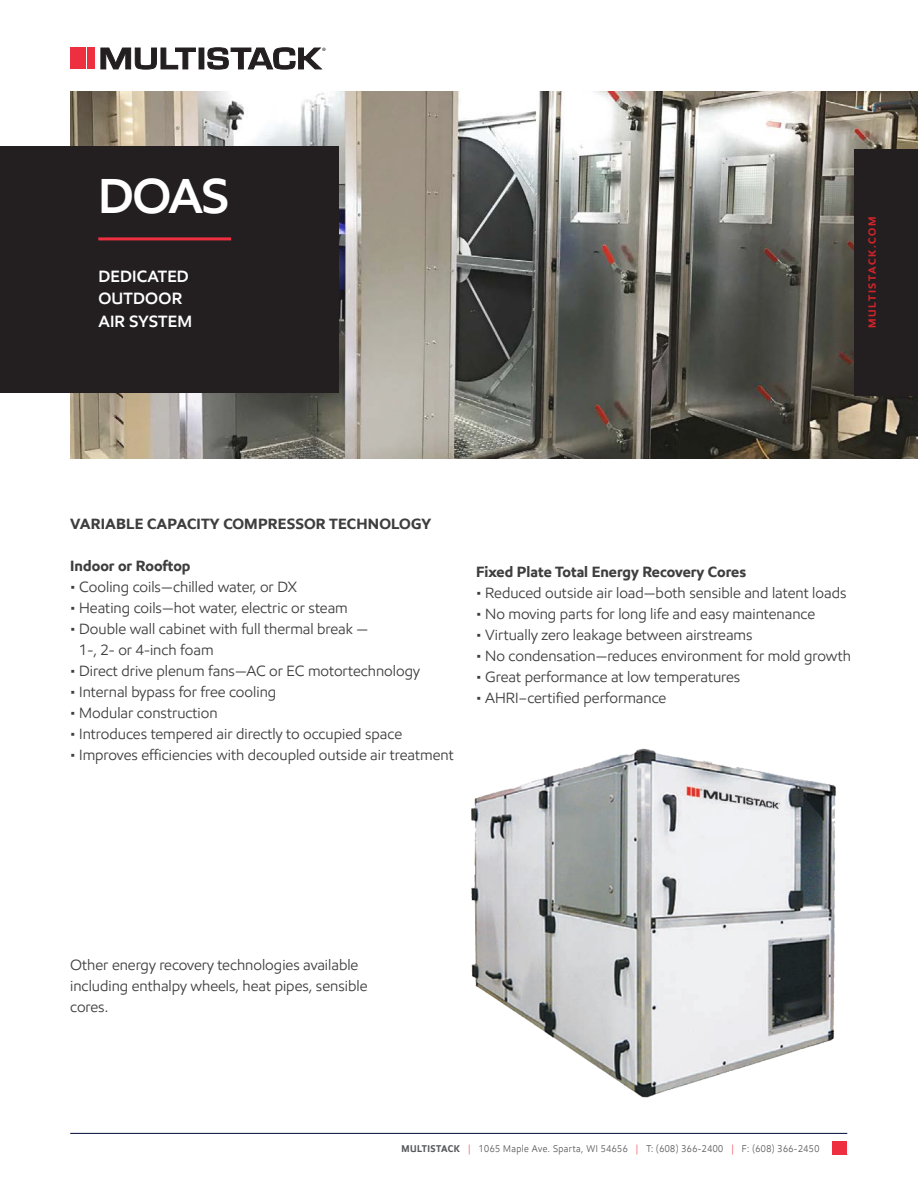
<style>
.page{position:relative;width:918px;height:1188px;background:#fff}
.page>*{position:absolute;margin:0;border:0;box-sizing:border-box;transform-origin:0 0}
.SUBHEADER{font:600 49.5px "E Mprint";color:#fff}
.t1{font:600 16.5px/22.5px "E Mprint";letter-spacing:.01em;color:#fff}
.t2{font:15px/21px "E Mprint";color:#3e3e3f}
.t3{font:700 15px "E Mprint";color:#3e3e3f}
.t4{font:700 10.5px "E Mprint";letter-spacing:.16em;color:#d1232a}
.CC{font:9.9px "E Mprint";letter-spacing:.05em;color:#57585a;scale:.91 1}
.s1{font-weight:700}
.s2{color:#ee2f40}
</style>
<div class="page">
<img style="left:70px;top:91px;width:848px;height:368px">
<div style="left:0;top:146px;width:338px;height:247px;background:#231f20"></div>
<div style="left:854px;top:149px;width:64px;height:247px;background:#231f20"></div>
<hr style="left:98px;top:237px;width:133px;height:3px;background:#ee2f40">
<svg style="left:100px;top:48px;width:96px;height:22px"></svg>
<div style="left:199px;top:48px;width:5px;height:21px;background:#231f20"></div>
<div style="left:70px;top:48px;width:7px;height:21px;background:#ee2f40"></div>
<div style="left:79px;top:48px;width:7px;height:21px;background:#ee2f40"></div>
<div style="left:87px;top:48px;width:7px;height:21px;background:#ee2f40"></div>
<svg style="left:207px;top:47px;width:119px;height:23px"></svg>
<hr style="left:70px;top:1133px;width:777px;height:1px;background:#000939">
<hr style="left:832px;top:1141px;width:4px;height:13px;background:#ee2f40">
<div style="left:837px;top:1141px;width:5px;height:13px;background:#ee2f40"></div>
<hr style="left:843px;top:1141px;width:4px;height:13px;background:#ee2f40">
<img style="left:471px;top:748px;width:365px;height:350px">
<p class="SUBHEADER" style="left:98px;top:165px;width:132px">DOAS</p>
<p class="t1" style="left:98px;top:265px;width:95px">DEDICATED<br>OUTDOOR<br>AIR SYSTEM</p>
<p class="t4" style="left:866px;top:328px;width:113px;rotate:-90deg">MULTISTACK.COM</p>
<p class="t3" style="left:70px;top:515px;width:363px">VARIABLE CAPACITY COMPRESSOR TECHNOLOGY</p>
<p class="t3" style="left:70px;top:557px;width:122px">Indoor or Rooftop</p>
<p class="t2" style="left:70px;top:576px;width:228px">• Cooling coils—chilled water, or DX</p>
<p class="t2" style="left:70px;top:597px;width:279px">• Heating coils—hot water, electric or steam</p>
<p class="t2" style="left:79px;top:618px;width:291px;text-indent:-9px">• Double wall cabinet with full thermal break —<br>1-, 2- or 4-inch foam</p>
<p class="t2" style="left:70px;top:660px;width:351px">• Direct drive plenum fans—AC or EC motortechnology</p>
<p class="t2" style="left:70px;top:681px;width:208px">• Internal bypass for free cooling</p>
<p class="t2" style="left:70px;top:702px;width:149px">• Modular construction</p>
<p class="t2" style="left:70px;top:723px;width:333px">• Introduces tempered air directly to occupied space</p>
<p class="t2" style="left:70px;top:744px;width:385px">• Improves efficiencies with decoupled outside air treatment</p>
<p class="t3" style="left:476px;top:562px;width:271px">Fixed Plate Total Energy Recovery Cores</p>
<p class="t2" style="left:476px;top:582px;width:372px">• Reduced outside air load—both sensible and latent loads</p>
<p class="t2" style="left:476px;top:603px;width:340px">• No moving parts for long life and easy maintenance</p>
<p class="t2" style="left:476px;top:624px;width:278px">• Virtually zero leakage between airstreams</p>
<p class="t2" style="left:476px;top:645px;width:376px">• No condensation—reduces environment for mold growth</p>
<p class="t2" style="left:476px;top:666px;width:266px">• Great performance at low temperatures</p>
<p class="t2" style="left:476px;top:687px;width:192px">• AHRI–certified performance</p>
<p class="t2" style="left:70px;top:954px;width:290px">Other energy recovery technologies available</p>
<p class="t2" style="left:70px;top:975px;width:299px">including enthalpy wheels, heat pipes, sensible</p>
<p class="t2" style="left:70px;top:996px;width:40px">cores.</p>
<p class="CC" style="left:402px;top:1142px;width:461px"><span class="s1">MULTISTACK</span> <span class="s2">|</span> 1065 Maple Ave. Sparta, WI 54656 <span class="s2">|</span> T: (608) 366-2400 <span class="s2">|</span> F: (608) 366-2450</p>
</div>
